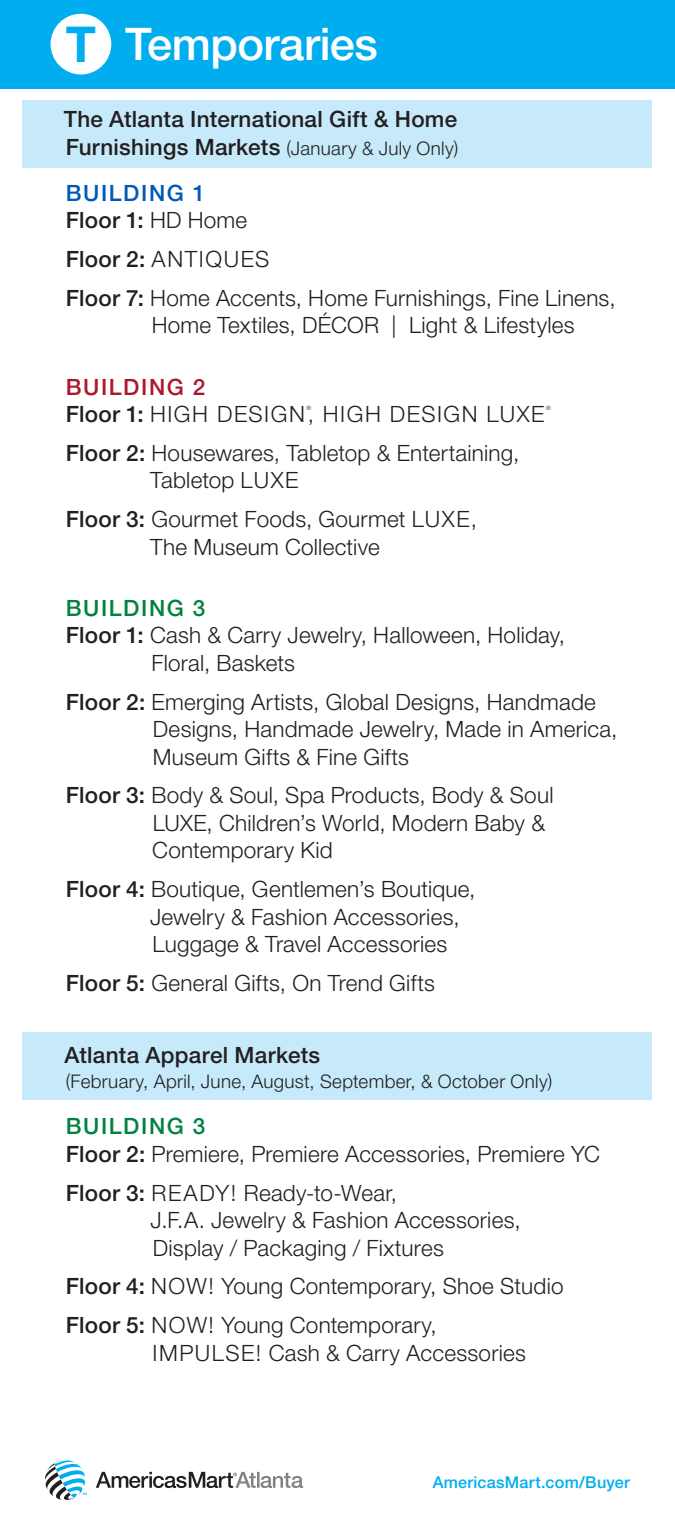
<style>
.page{position:relative;width:675px;height:1530px;background:#fff}
.page>*{position:absolute;margin:0;border:0;box-sizing:border-box;transform-origin:0 0}
.t1{font:700 49.5px "Helvetica Neue LT Std";color:#00aeef}
.t2{font:500 45px "Helvetica Neue LT Std";letter-spacing:-.01em;color:#fff}
.t3{font:300 22.5px/27.5px "Helvetica Neue LT Std";letter-spacing:.01em;color:#231f20}
.t4{font:500 22.5px/27.5px "Helvetica Neue LT Std";letter-spacing:.01em;color:#231f20}
.t5{font:300 22.5px/27.5px "Helvetica Neue LT Std";letter-spacing:.065em;color:#231f20}
.t6{font:500 22.5px/27.5px "Helvetica Neue LT Std";letter-spacing:.07em;color:#0058b8}
.t7{font:300 22.5px "Helvetica Neue LT Std";letter-spacing:.07em;color:#231f20}
.t8{font:500 22.5px "Helvetica Neue LT Std";letter-spacing:.07em;color:#008240}
.t9{font:300 18.75px "Helvetica Neue LT Std";letter-spacing:.015em;color:#231f20}
.t10{font:500 16.25px "Helvetica Neue LT Std";letter-spacing:.015em;color:#00aeef}
.t11{font:300 5.75px "Helvetica Neue LT Std";color:#231f20}
.s1{font-weight:300;font-size:18.75px}
.s2{color:#231f20}
.s3{font-weight:300;color:#231f20}
.s4{font-weight:500}
.s5{font-weight:500;color:#ae172b}
.s6{font-weight:500;color:#008240}
</style>
<div class="page">
<div style="left:22px;top:1033px;width:630px;height:67px;background:#c6eafa"></div>
<div style="left:0;top:0;width:675px;height:88px;background:#00aeef"></div>
<div style="left:51px;top:14px;width:60px;height:61px;background:#fff;border-radius:50%"></div>
<div style="left:22px;top:101px;width:630px;height:67px;background:#c6eafa"></div>
<svg style="left:45px;top:1460px;width:42px;height:40px"></svg>
<svg style="left:96px;top:1472px;width:207px;height:16px"></svg>
<p class="t1" style="left:66px;top:14px;width:32px">T</p>
<p class="t2" style="left:125px;top:17px;width:254px">Temporaries</p>
<p class="t4" style="left:64px;top:105px;width:396px">The Atlanta International Gift &amp; Home<br>Furnishings Markets <span class="s1">(January &amp; July Only)</span></p>
<p class="t6" style="left:66px;top:179px;width:183px">BUILDING 1<br><span class="s2">Floor 1:</span> <span class="s3">HD Home</span></p>
<p class="t7" style="left:66px;top:245px;width:205px"><span class="s4">Floor 2:</span> ANTIQUES</p>
<p class="t3" style="left:152px;top:284px;width:465px;text-indent:-86px"><span class="s4">Floor 7:</span> Home Accents, Home Furnishings, Fine Linens,<br>Home Textiles, DÉCOR | Light &amp; Lifestyles</p>
<p class="t5" style="left:66px;top:372px;width:480px"><span class="s5">BUILDING 2<br></span><span class="s4">Floor 1:</span> HIGH DESIGN, HIGH DESIGN LUXE</p>
<p class="t11" style="left:306px;top:404px;width:6px">®</p>
<p class="t11" style="left:546px;top:404px;width:6px">®</p>
<p class="t3" style="left:150px;top:439px;width:371px;text-indent:-85px"><span class="s4">Floor 2:</span> Housewares, Tabletop &amp; Entertaining,<br>Tabletop LUXE</p>
<p class="t3" style="left:66px;top:505px;width:413px;text-align:center"><span class="s4">Floor 3:</span> Gourmet Foods, Gourmet LUXE,<br>The Museum Collective</p>
<p class="t8" style="left:66px;top:594px;width:141px">BUILDING 3</p>
<p class="t3" style="left:66px;top:621px;width:501px"><span class="s4">Floor 1:</span> Cash &amp; Carry Jewelry, Halloween, Holiday,</p>
<p class="t3" style="left:151px;top:649px;width:145px">Floral, Baskets</p>
<p class="t3" style="left:153px;top:687px;width:466px;text-indent:-87px"><span class="s4">Floor 2:</span> Emerging Artists, Global Designs, Handmade<br>Designs, Handmade Jewelry, Made in America,<br>Museum Gifts &amp; Fine Gifts</p>
<p class="t3" style="left:152px;top:781px;width:403px;text-indent:-86px"><span class="s4">Floor 3:</span> Body &amp; Soul, Spa Products, Body &amp; Soul<br>LUXE, Children’s World, Modern Baby &amp;<br>Contemporary Kid</p>
<p class="t3" style="left:150px;top:875px;width:327px;text-indent:-84px"><span class="s4">Floor 4:</span> Boutique, Gentlemen’s Boutique,<br>Jewelry &amp; Fashion Accessories,<br>Luggage &amp; Travel Accessories</p>
<p class="t3" style="left:66px;top:969px;width:371px"><span class="s4">Floor 5:</span> General Gifts, On Trend Gifts</p>
<p class="t4" style="left:64px;top:1041px;width:257px">Atlanta Apparel Markets</p>
<p class="t9" style="left:66px;top:1070px;width:488px">(February, April, June, August, September, &amp; October Only)</p>
<p class="t3" style="left:66px;top:1112px;width:536px"><span class="s6">BUILDING 3<br></span><span class="s4">Floor 2:</span> Premiere, Premiere Accessories, Premiere YC</p>
<p class="t3" style="left:150px;top:1178px;width:372px;text-indent:-85px"><span class="s4">Floor 3:</span> READY! Ready-to-Wear,<br>J.F.A. Jewelry &amp; Fashion Accessories,<br>Display / Packaging / Fixtures</p>
<p class="t3" style="left:66px;top:1272px;width:499px"><span class="s4">Floor 4:</span> NOW! Young Contemporary, Shoe Studio</p>
<p class="t3" style="left:153px;top:1311px;width:375px;text-indent:-87px"><span class="s4">Floor 5:</span> NOW! Young Contemporary,<br>IMPULSE! Cash &amp; Carry Accessories</p>
<p class="t10" style="left:433px;top:1472px;width:199px">AmericasMart.com/Buyer</p>
</div>
